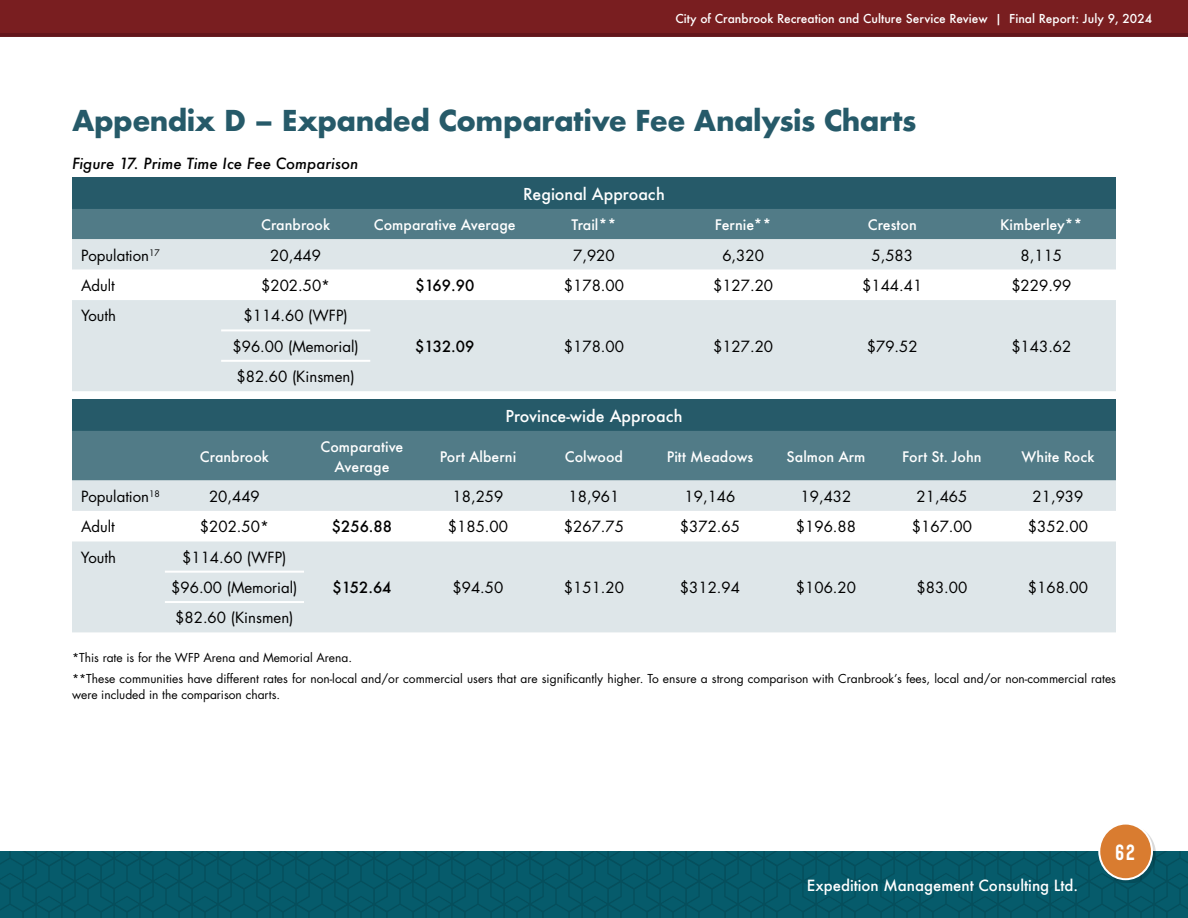
<style>
.page{position:relative;width:1188px;height:918px;background:#fff}
.page>*{position:absolute;margin:0;border:0;box-sizing:border-box;transform-origin:0 0}
.ToC_Subsection{font:700 28px "Futura";letter-spacing:-.02em;color:#265a69}
.t1{font:700 22px "Bison";color:#fff}
.t2{font:500 16px/20px "Futura";color:#fff;text-align:center}
.Table_Header{font:500 16px "Futura";color:#fff}
.t3{font:15px "Futura Std";color:#000}
.t4{font:500 15px "Futura";color:#fff}
.Figure_Label{font:italic 500 15px "Futura";color:#000}
.t5{font:500 15px "Futura";color:#000}
.t6{font:12px/16px "Futura Std";color:#000}
.t7{font:500 12px "Futura";color:#fff}
</style>
<div class="page">
<div style="left:0;top:851px;width:1188px;height:67px;background:linear-gradient(to right,#065968,#065968)"></div>
<div style="left:0;top:32px;width:1188px;height:5px;background:#63161b"></div>
<div style="left:0;top:0;width:1188px;height:33px;background:#791e20"></div>
<div style="left:1101px;top:825px;width:55px;height:58px;background:#000;opacity:.15"></div>
<div style="left:1099px;top:824px;width:53px;height:55px;background:#d97c30;border-radius:50%"></div>
<div style="left:1098px;top:823px;width:55px;height:57px;border:2px solid #fff;border-radius:50%"></div>
<div style="left:72px;top:178px;width:1044px;height:31px;background:#265a69"></div>
<div style="left:72px;top:209px;width:1044px;height:30px;background:#517b87"></div>
<div style="left:72px;top:239px;width:1044px;height:152px;background:#dee6e9"></div>
<svg style="left:72px;top:270px;width:1044px;height:30px"></svg>
<hr style="left:221px;top:329px;width:149px;height:2px;background:#fff">
<hr style="left:221px;top:360px;width:149px;height:2px;background:#fff">
<div style="left:72px;top:400px;width:1044px;height:31px;background:#265a69"></div>
<div style="left:72px;top:431px;width:1044px;height:50px;background:#517b87"></div>
<div style="left:72px;top:481px;width:1044px;height:151px;background:#dee6e9"></div>
<svg style="left:72px;top:511px;width:1044px;height:30px"></svg>
<hr style="left:165px;top:571px;width:139px;height:2px;background:#fff">
<hr style="left:165px;top:601px;width:139px;height:2px;background:#fff">
<p class="t7" style="left:676px;top:10px;width:478px">City of Cranbrook Recreation and Culture Service Review | Final Report: July 9, 2024</p>
<p class="ToC_Subsection" style="left:72px;top:100px;width:846px">Appendix D – Expanded Comparative Fee Analysis Charts</p>
<p class="Figure_Label" style="left:72px;top:153px;width:288px">Figure 17. Prime Time Ice Fee Comparison</p>
<p class="Table_Header" style="left:523px;top:183px;width:143px">Regional Approach</p>
<p class="t2" style="left:261px;top:214px;width:70px">Cranbrook</p>
<p class="t2" style="left:374px;top:214px;width:143px">Comparative Average</p>
<p class="t2" style="left:571px;top:214px;width:47px">Trail**</p>
<p class="t2" style="left:715px;top:214px;width:58px">Fernie**</p>
<p class="t2" style="left:868px;top:214px;width:51px">Creston</p>
<p class="t2" style="left:1000px;top:214px;width:84px">Kimberley**</p>
<p class="t3" style="left:81px;top:246px;width:81px">Population<sup>17</sup></p>
<p class="t3" style="left:270px;top:246px;width:52px">20,449</p>
<p class="t3" style="left:573px;top:246px;width:43px">7,920</p>
<p class="t3" style="left:722px;top:246px;width:43px">6,320</p>
<p class="t3" style="left:871px;top:246px;width:43px">5,583</p>
<p class="t3" style="left:1021px;top:246px;width:43px">8,115</p>
<p class="t3" style="left:81px;top:276px;width:35px">Adult</p>
<p class="t3" style="left:261px;top:276px;width:70px">$202.50*</p>
<p class="t5" style="left:415px;top:275px;width:60px">$169.90</p>
<p class="t3" style="left:564px;top:276px;width:62px">$178.00</p>
<p class="t3" style="left:713px;top:276px;width:62px">$127.20</p>
<p class="t3" style="left:862px;top:276px;width:62px">$144.41</p>
<p class="t3" style="left:1011px;top:276px;width:62px">$229.99</p>
<p class="t3" style="left:81px;top:306px;width:37px">Youth</p>
<p class="t3" style="left:244px;top:306px;width:106px">$114.60 (WFP)</p>
<p class="t3" style="left:233px;top:337px;width:128px">$96.00 (Memorial)</p>
<p class="t5" style="left:415px;top:336px;width:61px">$132.09</p>
<p class="t3" style="left:564px;top:337px;width:62px">$178.00</p>
<p class="t3" style="left:713px;top:337px;width:62px">$127.20</p>
<p class="t3" style="left:867px;top:337px;width:52px">$79.52</p>
<p class="t3" style="left:1011px;top:337px;width:62px">$143.62</p>
<p class="t3" style="left:237px;top:367px;width:120px">$82.60 (Kinsmen)</p>
<p class="Table_Header" style="left:505px;top:405px;width:179px">Province-wide Approach</p>
<p class="t2" style="left:200px;top:446px;width:70px">Cranbrook</p>
<p class="t2" style="left:321px;top:436px;width:84px">Comparative<br>Average</p>
<p class="t2" style="left:440px;top:446px;width:78px">Port Alberni</p>
<p class="t2" style="left:565px;top:446px;width:60px">Colwood</p>
<p class="t2" style="left:667px;top:446px;width:88px">Pitt Meadows</p>
<p class="t2" style="left:786px;top:446px;width:81px">Salmon Arm</p>
<p class="t2" style="left:902px;top:446px;width:81px">Fort St. John</p>
<p class="t2" style="left:1021px;top:446px;width:75px">White Rock</p>
<p class="t3" style="left:81px;top:487px;width:81px">Population<sup>18</sup></p>
<p class="t3" style="left:209px;top:487px;width:52px">20,449</p>
<p class="t3" style="left:453px;top:487px;width:52px">18,259</p>
<p class="t3" style="left:569px;top:487px;width:52px">18,961</p>
<p class="t3" style="left:685px;top:487px;width:52px">19,146</p>
<p class="t3" style="left:801px;top:487px;width:52px">19,432</p>
<p class="t3" style="left:917px;top:487px;width:52px">21,465</p>
<p class="t3" style="left:1033px;top:487px;width:52px">21,939</p>
<p class="t3" style="left:81px;top:517px;width:35px">Adult</p>
<p class="t3" style="left:200px;top:517px;width:70px">$202.50*</p>
<p class="t5" style="left:332px;top:516px;width:62px">$256.88</p>
<p class="t3" style="left:448px;top:517px;width:62px">$185.00</p>
<p class="t3" style="left:564px;top:517px;width:62px">$267.75</p>
<p class="t3" style="left:680px;top:517px;width:62px">$372.65</p>
<p class="t3" style="left:796px;top:517px;width:62px">$196.88</p>
<p class="t3" style="left:912px;top:517px;width:62px">$167.00</p>
<p class="t3" style="left:1028px;top:517px;width:62px">$352.00</p>
<p class="t3" style="left:81px;top:548px;width:37px">Youth</p>
<p class="t3" style="left:182px;top:548px;width:106px">$114.60 (WFP)</p>
<p class="t3" style="left:171px;top:578px;width:128px">$96.00 (Memorial)</p>
<p class="t5" style="left:333px;top:577px;width:60px">$152.64</p>
<p class="t3" style="left:453px;top:578px;width:52px">$94.50</p>
<p class="t3" style="left:564px;top:578px;width:62px">$151.20</p>
<p class="t3" style="left:680px;top:578px;width:62px">$312.94</p>
<p class="t3" style="left:796px;top:578px;width:62px">$106.20</p>
<p class="t3" style="left:917px;top:578px;width:52px">$83.00</p>
<p class="t3" style="left:1028px;top:578px;width:62px">$168.00</p>
<p class="t3" style="left:175px;top:608px;width:120px">$82.60 (Kinsmen)</p>
<p class="t6" style="left:72px;top:650px;width:282px">*This rate is for the WFP Arena and Memorial Arena.</p>
<p class="t6" style="left:72px;top:671px;width:1046px">**These communities have different rates for non-local and/or commercial users that are significantly higher. To ensure a strong comparison with Cranbrook’s fees, local and/or non-commercial rates were included in the comparison charts.</p>
<p class="t4" style="left:807px;top:876px;width:273px">Expedition Management Consulting Ltd.</p>
<h2 class="t1" style="left:1116px;top:841px;width:21px">62</h2>
</div>
